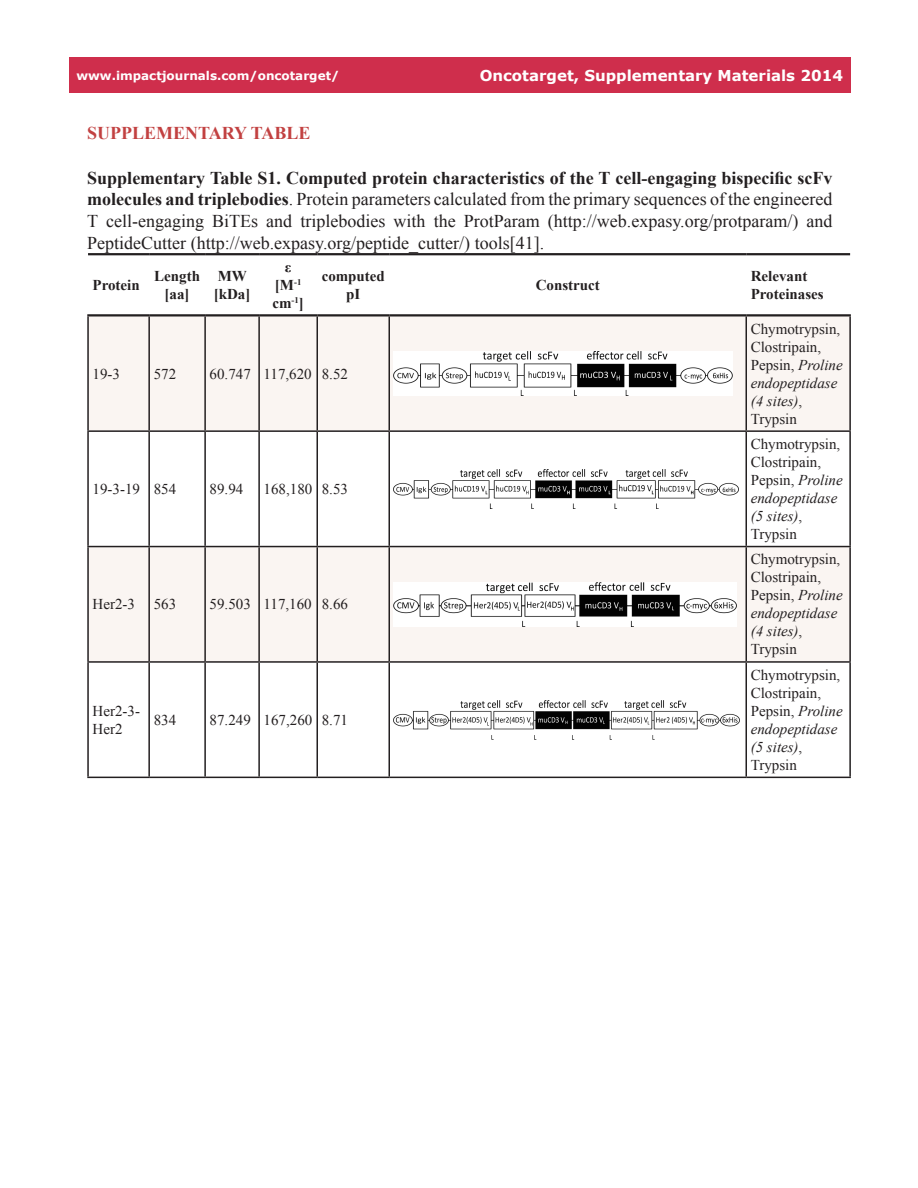
<style>
.page{position:relative;width:918px;height:1188px;background:#fff}
.page>*{position:absolute;margin:0;border:0;box-sizing:border-box;transform-origin:0 0}
.TableTitle{font:18px/21.6px "Times New Roman";color:#231f20;text-align:justify}
.Heading{font:700 18px "Times New Roman";color:#c24141}
.TableText{font:15px/18px "Times New Roman";color:#231f20}
.Table_head{font:700 15px/18px "Times New Roman";color:#231f20}
.t1{font:700 15px "Verdana";color:#fff}
.t2{font:700 12px "Verdana";color:#fff}
.s1{font-weight:700}
.s2{font-style:italic}
</style>
<div class="page">
<div style="left:69px;top:57px;width:781px;height:36px;background:#cf2e4c"></div>
<svg style="left:88px;top:255px;width:762px;height:1px"></svg>
<div style="left:89px;top:316px;width:760px;height:345px;background:#faf5f2"></div>
<svg style="left:89px;top:432px;width:760px;height:114px"></svg>
<hr style="left:88px;top:253px;width:61px;height:2px;background:#231f20">
<hr style="left:149px;top:253px;width:56px;height:2px;background:#231f20">
<hr style="left:205px;top:253px;width:54px;height:2px;background:#231f20">
<hr style="left:259px;top:253px;width:58px;height:2px;background:#231f20">
<hr style="left:317px;top:253px;width:72px;height:2px;background:#231f20">
<hr style="left:389px;top:253px;width:357px;height:2px;background:#231f20">
<hr style="left:746px;top:253px;width:104px;height:2px;background:#231f20">
<hr style="left:87px;top:314px;width:62px;height:2px;background:#231f20">
<hr style="left:149px;top:314px;width:56px;height:2px;background:#231f20">
<hr style="left:205px;top:314px;width:54px;height:2px;background:#231f20">
<hr style="left:259px;top:314px;width:58px;height:2px;background:#231f20">
<hr style="left:317px;top:314px;width:72px;height:2px;background:#231f20">
<hr style="left:389px;top:314px;width:357px;height:2px;background:#231f20">
<hr style="left:746px;top:314px;width:105px;height:2px;background:#231f20">
<hr style="left:87px;top:316px;width:2px;height:114px;background:#231f20">
<hr style="left:849px;top:316px;width:2px;height:114px;background:#231f20">
<hr style="left:87px;top:432px;width:2px;height:114px;background:#231f20">
<hr style="left:849px;top:432px;width:2px;height:114px;background:#231f20">
<hr style="left:87px;top:547px;width:2px;height:114px;background:#231f20">
<hr style="left:849px;top:547px;width:2px;height:114px;background:#231f20">
<hr style="left:87px;top:663px;width:2px;height:114px;background:#231f20">
<hr style="left:849px;top:663px;width:2px;height:114px;background:#231f20">
<hr style="left:87px;top:777px;width:62px;height:1px;background:#231f20">
<hr style="left:149px;top:777px;width:56px;height:1px;background:#231f20">
<hr style="left:205px;top:777px;width:54px;height:1px;background:#231f20">
<hr style="left:259px;top:777px;width:58px;height:1px;background:#231f20">
<hr style="left:317px;top:777px;width:72px;height:1px;background:#231f20">
<hr style="left:389px;top:777px;width:357px;height:1px;background:#231f20">
<hr style="left:746px;top:777px;width:105px;height:1px;background:#231f20">
<hr style="left:148px;top:316px;width:2px;height:114px;background:#231f20">
<hr style="left:204px;top:316px;width:2px;height:114px;background:#231f20">
<hr style="left:258px;top:316px;width:2px;height:114px;background:#231f20">
<hr style="left:316px;top:316px;width:2px;height:114px;background:#231f20">
<hr style="left:388px;top:316px;width:2px;height:114px;background:#231f20">
<hr style="left:746px;top:316px;width:1px;height:114px;background:#231f20">
<hr style="left:87px;top:430px;width:62px;height:2px;background:#231f20">
<hr style="left:149px;top:430px;width:56px;height:2px;background:#231f20">
<hr style="left:148px;top:432px;width:2px;height:114px;background:#231f20">
<hr style="left:205px;top:430px;width:54px;height:2px;background:#231f20">
<hr style="left:204px;top:432px;width:2px;height:114px;background:#231f20">
<hr style="left:259px;top:430px;width:58px;height:2px;background:#231f20">
<hr style="left:258px;top:432px;width:2px;height:114px;background:#231f20">
<hr style="left:317px;top:430px;width:72px;height:2px;background:#231f20">
<hr style="left:316px;top:432px;width:2px;height:114px;background:#231f20">
<hr style="left:389px;top:430px;width:357px;height:2px;background:#231f20">
<hr style="left:388px;top:432px;width:2px;height:114px;background:#231f20">
<hr style="left:746px;top:430px;width:105px;height:2px;background:#231f20">
<hr style="left:746px;top:432px;width:1px;height:114px;background:#231f20">
<hr style="left:87px;top:546px;width:62px;height:1px;background:#231f20">
<hr style="left:149px;top:546px;width:56px;height:1px;background:#231f20">
<hr style="left:148px;top:547px;width:2px;height:114px;background:#231f20">
<hr style="left:205px;top:546px;width:54px;height:1px;background:#231f20">
<hr style="left:204px;top:547px;width:2px;height:114px;background:#231f20">
<hr style="left:259px;top:546px;width:58px;height:1px;background:#231f20">
<hr style="left:258px;top:547px;width:2px;height:114px;background:#231f20">
<hr style="left:317px;top:546px;width:72px;height:1px;background:#231f20">
<hr style="left:316px;top:547px;width:2px;height:114px;background:#231f20">
<hr style="left:389px;top:546px;width:357px;height:1px;background:#231f20">
<hr style="left:388px;top:547px;width:2px;height:114px;background:#231f20">
<hr style="left:746px;top:546px;width:105px;height:1px;background:#231f20">
<hr style="left:746px;top:547px;width:1px;height:114px;background:#231f20">
<hr style="left:87px;top:661px;width:62px;height:2px;background:#231f20">
<hr style="left:149px;top:661px;width:56px;height:2px;background:#231f20">
<hr style="left:148px;top:663px;width:2px;height:114px;background:#231f20">
<hr style="left:205px;top:661px;width:54px;height:2px;background:#231f20">
<hr style="left:204px;top:663px;width:2px;height:114px;background:#231f20">
<hr style="left:259px;top:661px;width:58px;height:2px;background:#231f20">
<hr style="left:258px;top:663px;width:2px;height:114px;background:#231f20">
<hr style="left:317px;top:661px;width:72px;height:2px;background:#231f20">
<hr style="left:316px;top:663px;width:2px;height:114px;background:#231f20">
<hr style="left:389px;top:661px;width:357px;height:2px;background:#231f20">
<hr style="left:388px;top:663px;width:2px;height:114px;background:#231f20">
<hr style="left:746px;top:661px;width:105px;height:2px;background:#231f20">
<hr style="left:746px;top:663px;width:1px;height:114px;background:#231f20">
<img style="left:394px;top:351px;width:338px;height:44px">
<img style="left:394px;top:469px;width:345px;height:39px">
<img style="left:394px;top:582px;width:342px;height:44px">
<img style="left:394px;top:700px;width:345px;height:39px">
<p class="t2" style="left:76px;top:67px;width:264px">www.impactjournals.com/oncotarget/</p>
<p class="t1" style="left:480px;top:65px;width:365px">Oncotarget, Supplementary Materials 2014</p>
<p class="Heading" style="left:87px;top:120px;width:225px">SUPPLEMENTARY TABLE</p>
<p class="TableTitle" style="left:87px;top:167px;width:747px"><span class="s1">Supplementary Table S1. Computed protein characteristics of the T cell-engaging bispecific scFv molecules and triplebodies</span>. Protein parameters calculated from the primary sequences of the engineered T cell-engaging BiTEs and triplebodies with the ProtParam (http://web.expasy.org/protparam/) and PeptideCutter (http://web.expasy.org/peptide_cutter/) tools[41].</p>
<p class="Table_head" style="left:93px;top:275px;width:49px">Protein</p>
<p class="Table_head" style="left:154px;top:266px;width:47px;text-align:center">Length [aa]</p>
<p class="Table_head" style="left:214px;top:266px;width:38px">MW [kDa]</p>
<p class="Table_head" style="left:285px;top:257px;width:8px">ε</p>
<p class="Table_head" style="left:272px;top:275px;width:33px">[M<sup>-1 </sup>cm<sup>-1</sup>]</p>
<p class="Table_head" style="left:322px;top:266px;width:64px;text-align:center">computed pI</p>
<p class="Table_head" style="left:536px;top:275px;width:66px">Construct</p>
<p class="Table_head" style="left:751px;top:266px;width:75px">Relevant<br>Proteinases</p>
<p class="TableText" style="left:93px;top:364px;width:29px">19-3</p>
<p class="TableText" style="left:154px;top:364px;width:24px">572</p>
<p class="TableText" style="left:210px;top:364px;width:43px">60.747</p>
<p class="TableText" style="left:264px;top:364px;width:50px">117,620</p>
<p class="TableText" style="left:322px;top:364px;width:28px">8.52</p>
<p class="TableText" style="left:93px;top:480px;width:49px">19-3-19</p>
<p class="TableText" style="left:154px;top:480px;width:24px">854</p>
<p class="TableText" style="left:210px;top:480px;width:35px">89.94</p>
<p class="TableText" style="left:264px;top:480px;width:50px">168,180</p>
<p class="TableText" style="left:322px;top:480px;width:28px">8.53</p>
<p class="TableText" style="left:93px;top:595px;width:44px">Her2-3</p>
<p class="TableText" style="left:154px;top:595px;width:24px">563</p>
<p class="TableText" style="left:210px;top:595px;width:43px">59.503</p>
<p class="TableText" style="left:264px;top:595px;width:50px">117,160</p>
<p class="TableText" style="left:322px;top:595px;width:28px">8.66</p>
<p class="TableText" style="left:93px;top:702px;width:49px">Her2-3-<br>Her2</p>
<p class="TableText" style="left:154px;top:711px;width:24px">834</p>
<p class="TableText" style="left:210px;top:711px;width:43px">87.249</p>
<p class="TableText" style="left:264px;top:711px;width:50px">167,260</p>
<p class="TableText" style="left:322px;top:711px;width:28px">8.71</p>
<p class="TableText" style="left:751px;top:319px;width:93px">Chymotrypsin,<br>Clostripain,<br>Pepsin, <span class="s2">Proline endopeptidase (4 sites)</span>,<br>Trypsin</p>
<p class="TableText" style="left:751px;top:435px;width:93px">Chymotrypsin,<br>Clostripain,<br>Pepsin, <span class="s2">Proline endopeptidase (5 sites)</span>,<br>Trypsin</p>
<p class="TableText" style="left:751px;top:550px;width:93px">Chymotrypsin,<br>Clostripain,<br>Pepsin, <span class="s2">Proline endopeptidase (4 sites)</span>,<br>Trypsin</p>
<p class="TableText" style="left:751px;top:666px;width:93px">Chymotrypsin,<br>Clostripain,<br>Pepsin, <span class="s2">Proline endopeptidase (5 sites)</span>,<br>Trypsin</p>
</div>
